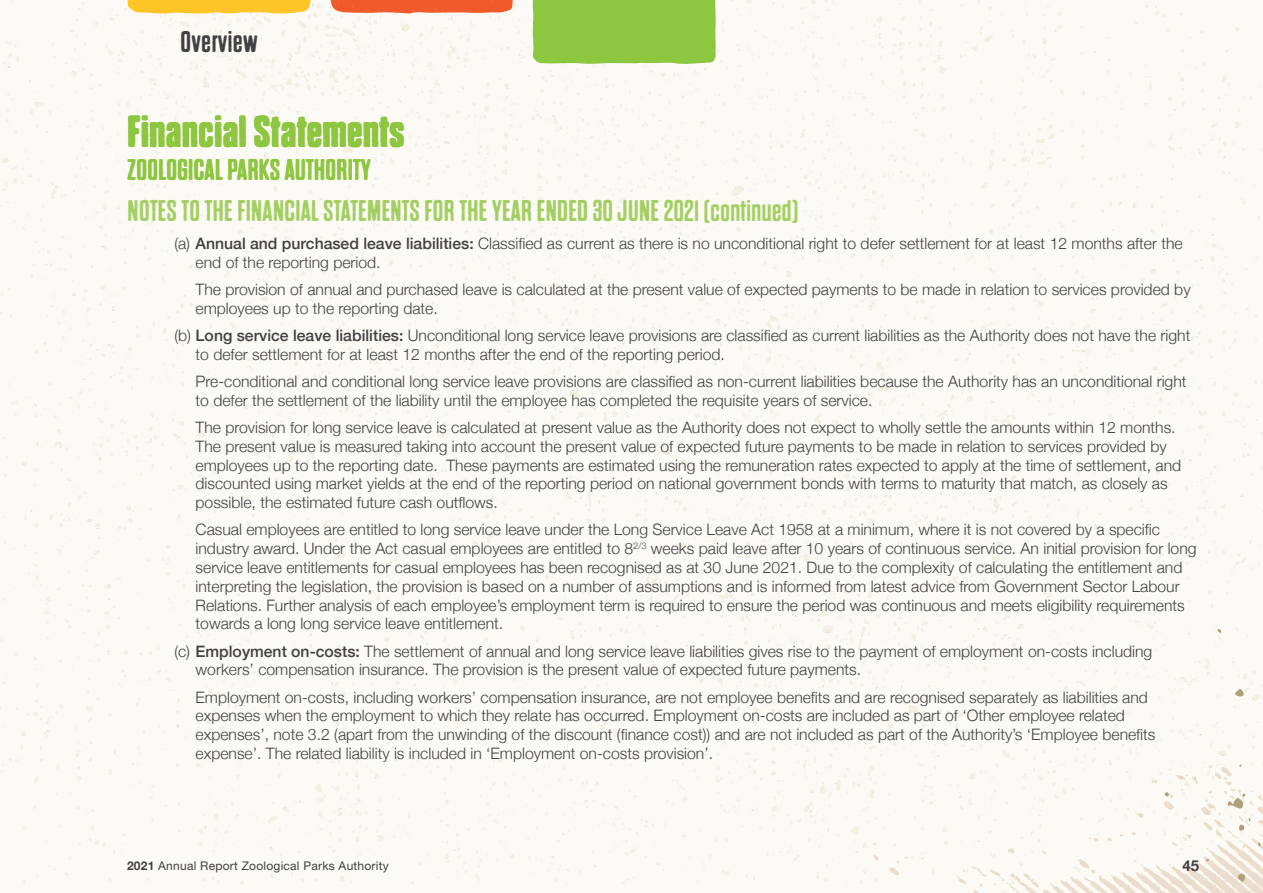
<style>
.page{position:relative;width:1263px;height:893px;background:#fff}
.page>*{position:absolute;margin:0;border:0;box-sizing:border-box;transform-origin:0 0}
.t1{font:700 45px "Dharma Gothic P";letter-spacing:.01em;color:#8dc63f}
.t2{font:30px "Dharma Gothic P";letter-spacing:.01em;color:#a3cf62}
.t3{font:30px "Dharma Gothic P";letter-spacing:.01em;color:#8dc63f}
.t4{font:30px "Dharma Gothic P";letter-spacing:.02em;color:#414042}
.t5{font:300 15.75px/18.8px "Helvetica Neue";color:#414042}
.t6{font:700 15px "Helvetica Neue";color:#414042}
.t7{font:12px "Helvetica Neue LT Std";letter-spacing:.02em;color:#414042}
.s1{font-weight:500}
.s2{font-family:"Helvetica Neue";font-weight:700}
</style>
<div class="page">
<div style="left:0;top:0;width:1263px;height:884px;background:#fcfaf5"></div>
<svg style="left:872px;top:854px;width:7px;height:9px"></svg>
<svg style="left:889px;top:856px;width:19px;height:20px"></svg>
<svg style="left:873px;top:842px;width:3px;height:4px"></svg>
<svg style="left:955px;top:762px;width:308px;height:131px"></svg>
<svg style="left:1233px;top:687px;width:15px;height:12px"></svg>
<svg style="left:1217px;top:628px;width:5px;height:5px"></svg>
<svg style="left:330px;top:0;width:184px;height:14px;background:#f26f44"></svg>
<svg style="left:127px;top:0;width:183px;height:14px;background:#fec93a"></svg>
<div style="left:532px;top:0;width:186px;height:65px;background:#8dc63f"></div>
<h2 class="t4" style="left:181px;top:26px;width:78px">Overview</h2>
<h1 class="t1" style="left:128px;top:108px;width:279px">Financial Statements</h1>
<h2 class="t3" style="left:128px;top:154px;width:245px">ZOOLOGICAL PARKS AUTHORITY</h2>
<h2 class="t2" style="left:128px;top:195px;width:672px">NOTES TO THE FINANCIAL STATEMENTS FOR THE YEAR ENDED 30 JUNE 2021 (continued)</h2>
<p class="t5" style="left:196px;top:234px;width:988px;text-indent:-21px">(a) <span class="s1">Annual and purchased leave liabilities:</span> Classified as current as there is no unconditional right to defer settlement for at least 12 months after the end of the reporting period.</p>
<p class="t5" style="left:196px;top:280px;width:996px">The provision of annual and purchased leave is calculated at the present value of expected payments to be made in relation to services provided by employees up to the reporting date.</p>
<p class="t5" style="left:196px;top:326px;width:996px;text-indent:-21px">(b) <span class="s1">Long service leave liabilities:</span> Unconditional long service leave provisions are classified as current liabilities as the Authority does not have the right to defer settlement for at least 12 months after the end of the reporting period.</p>
<p class="t5" style="left:196px;top:372px;width:992px">Pre-conditional and conditional long service leave provisions are classified as non-current liabilities because the Authority has an unconditional right to defer the settlement of the liability until the employee has completed the requisite years of service.</p>
<p class="t5" style="left:196px;top:418px;width:987px">The provision for long service leave is calculated at present value as the Authority does not expect to wholly settle the amounts within 12 months.<br>The present value is measured taking into account the present value of expected future payments to be made in relation to services provided by employees up to the reporting date. These payments are estimated using the remuneration rates expected to apply at the time of settlement, and discounted using market yields at the end of the reporting period on national government bonds with terms to maturity that match, as closely as possible, the estimated future cash outflows.</p>
<p class="t5" style="left:196px;top:520px;width:1002px">Casual employees are entitled to long service leave under the Long Service Leave Act 1958 at a minimum, where it is not covered by a specific industry award. Under the Act casual employees are entitled to 8<sup>2/3</sup> weeks paid leave after 10 years of continuous service. An initial provision for long service leave entitlements for casual employees has been recognised as at 30 June 2021. Due to the complexity of calculating the entitlement and interpreting the legislation, the provision is based on a number of assumptions and is informed from latest advice from Government Sector Labour Relations. Further analysis of each employee’s employment term is required to ensure the period was continuous and meets eligibility requirements towards a long long service leave entitlement.</p>
<p class="t5" style="left:196px;top:641px;width:958px;text-indent:-21px">(c) <span class="s1">Employment on-costs:</span> The settlement of annual and long service leave liabilities gives rise to the payment of employment on-costs including workers’ compensation insurance. The provision is the present value of expected future payments.</p>
<p class="t5" style="left:196px;top:687px;width:961px">Employment on-costs, including workers’ compensation insurance, are not employee benefits and are recognised separately as liabilities and expenses when the employment to which they relate has occurred. Employment on-costs are included as part of ‘Other employee related expenses’, note 3.2 (apart from the unwinding of the discount (finance cost)) and are not included as part of the Authority’s ‘Employee benefits expense’. The related liability is included in ‘Employment on-costs provision’.</p>
<p class="t7" style="left:127px;top:859px;width:263px"><span class="s2">2021</span> Annual Report Zoological Parks Authority</p>
<p class="t6" style="left:1182px;top:856px;width:18px">45</p>
</div>
